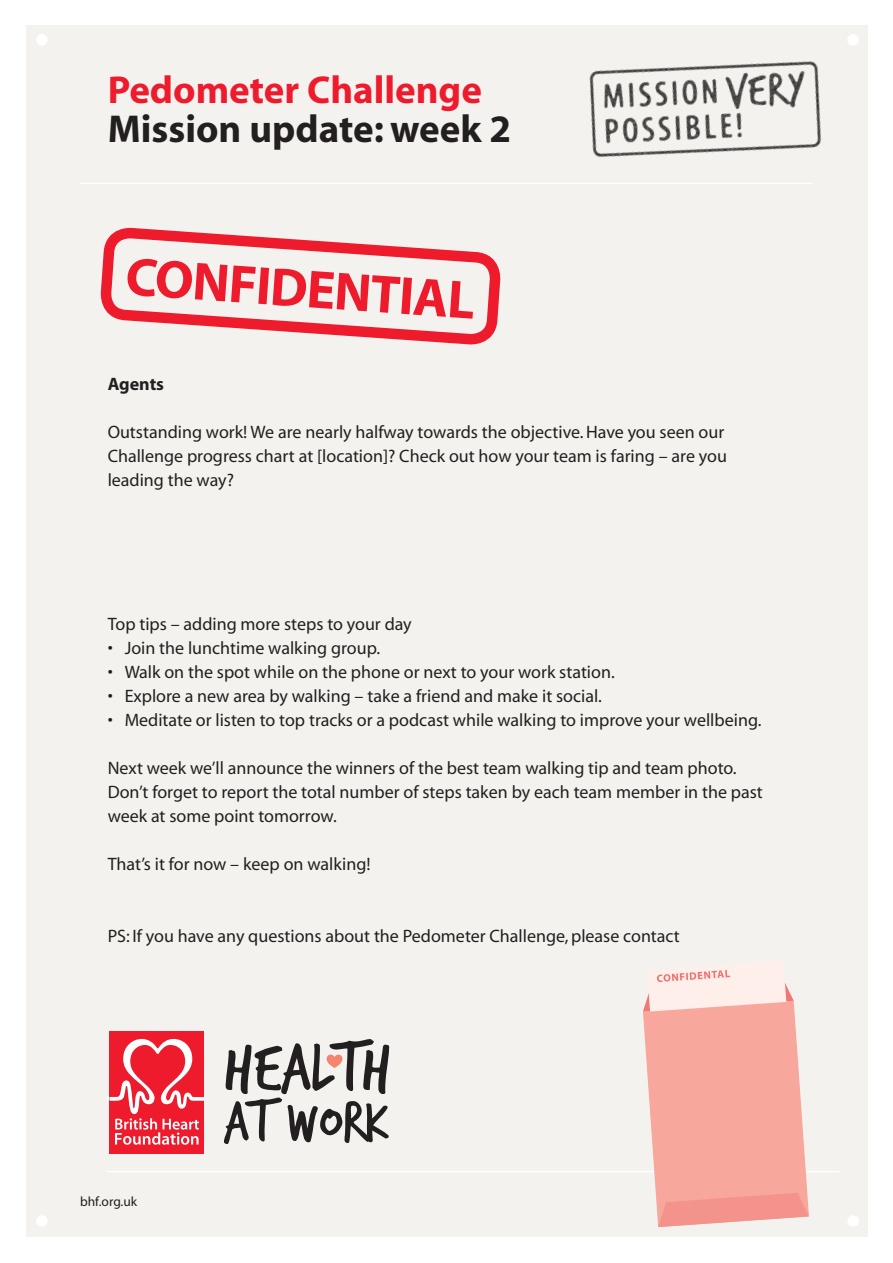
<style>
.page{position:relative;width:893px;height:1263px;background:#fff}
.page>*{position:absolute;margin:0;border:0;box-sizing:border-box;transform-origin:0 0}
.t1{font:74.25px "Trash Hand";color:#231f20}
.t2{font:62.55px "Trash Hand";color:#231f20}
.t3{font:700 54px "Myriad";color:#ee1b2d}
.t4{font:700 39px "Myriad";color:#231f20}
.t5{font:700 39px "Myriad";color:#ee1b2d}
.t6{font:18px/24px "Myriad";color:#231f20}
.t7{font:700 18px "Myriad";color:#231f20}
.t8{font:13.5px "Myriad";color:#231f20}
</style>
<div class="page">
<div style="left:26px;top:26px;width:842px;height:1211px;background:#f4f2ef"></div>
<div style="left:847px;top:34px;width:12px;height:12px;background:#fff;border-radius:50%"></div>
<div style="left:847px;top:1215px;width:12px;height:12px;background:#fff;border-radius:50%"></div>
<div style="left:36px;top:34px;width:12px;height:12px;background:#fff;border-radius:50%"></div>
<div style="left:36px;top:1215px;width:12px;height:12px;background:#fff;border-radius:50%"></div>
<hr style="left:80px;top:183px;width:733px;height:1px;background:#fff">
<img style="left:589px;top:61px;width:233px;height:96px">
<hr style="left:107px;top:1171px;width:733px;height:1px;background:#fff">
<svg style="left:643px;top:970px;width:166px;height:257px"></svg>
<svg style="left:327px;top:1054px;width:15px;height:14px"></svg>
<div style="left:109px;top:1031px;width:95px;height:123px;background:#ee1b2d"></div>
<svg style="left:107px;top:1039px;width:97px;height:106px"></svg>
<svg style="left:100px;top:227px;width:401px;height:118px"></svg>
<h3 class="t5" style="left:108px;top:70px;width:376px">Pedometer Challenge</h3>
<h3 class="t4" style="left:108px;top:109px;width:405px">Mission update: week 2</h3>
<h3 class="t3" style="left:128px;top:248px;width:352px;rotate:4deg">Confidential</h3>
<p class="t7" style="left:108px;top:374px;width:58px">Agents</p>
<p class="t6" style="left:108px;top:420px;width:621px">Outstanding work! We are nearly halfway towards the objective.Have you seen our<br>Challenge progress chart at [location]? Check out how your team is faring – are you leading the way?</p>
<p class="t6" style="left:108px;top:612px;width:306px">Top tips – adding more steps to your day</p>
<p class="t6" style="left:108px;top:636px;width:274px">• Join the lunchtime walking group.</p>
<p class="t6" style="left:108px;top:660px;width:509px">• Walk on the spot while on the phone or next to your work station.</p>
<p class="t6" style="left:108px;top:684px;width:496px">• Explore a new area by walking – take a friend and make it social.</p>
<p class="t6" style="left:108px;top:708px;width:655px">• Meditate or listen to top tracks or a podcast while walking to improve your wellbeing.</p>
<p class="t6" style="left:108px;top:756px;width:657px">Next week we’ll announce the winners of the best team walking tip and team photo.<br>Don’t forget to report the total number of steps taken by each team member in the past week at some point tomorrow.</p>
<p class="t6" style="left:108px;top:852px;width:264px">That’s it for now – keep on walking!</p>
<p class="t6" style="left:108px;top:924px;width:574px">PS: If you have any questions about the Pedometer Challenge, please contact</p>
<p class="t8" style="left:80px;top:1195px;width:59px">bhf.org.uk</p>
<h1 class="t1" style="left:224px;top:1031px;width:169px">HEALTH</h1>
<h2 class="t2" style="left:224px;top:1091px;width:166px">AT WORK</h2>
</div>
